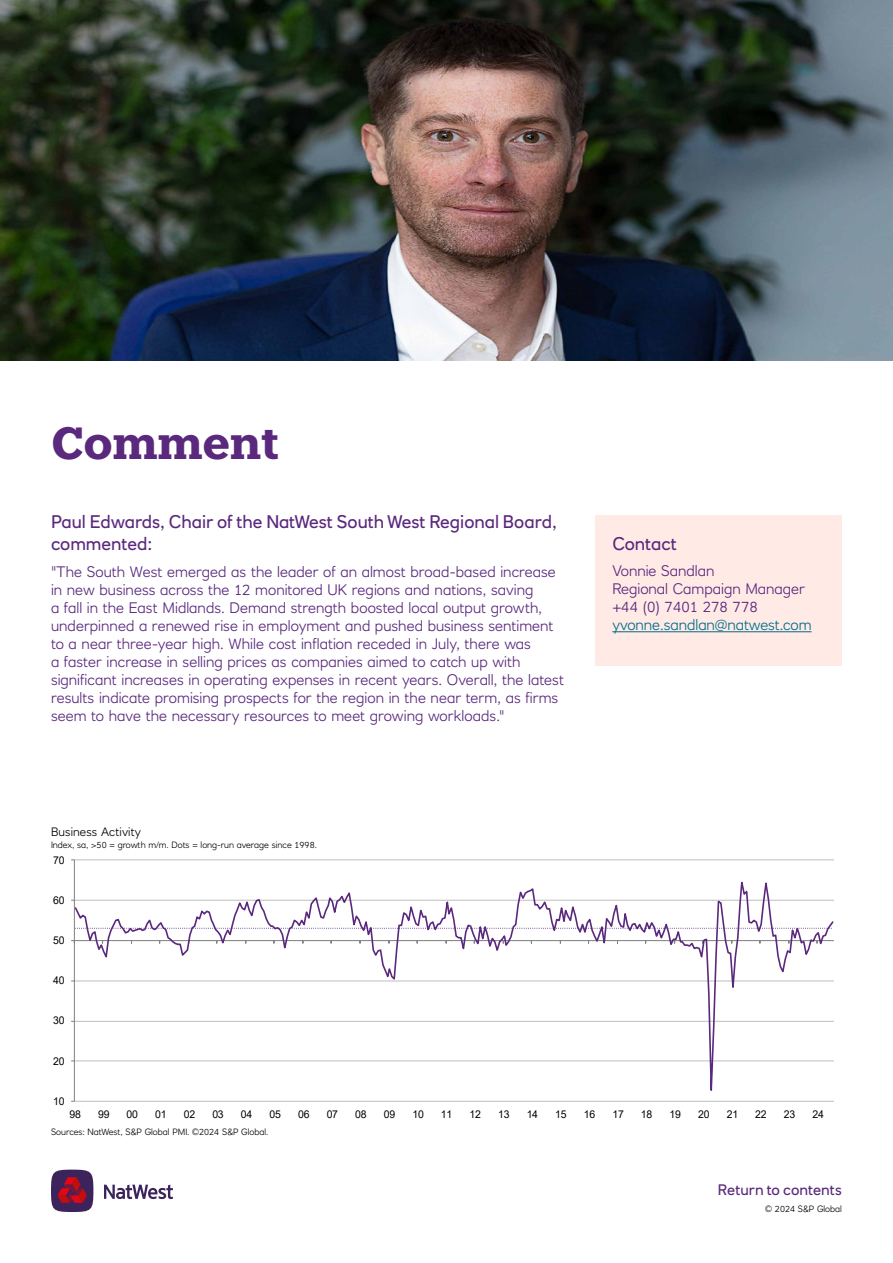
<style>
.page{position:relative;width:893px;height:1263px;background:#fff}
.page>*{position:absolute;margin:0;border:0;box-sizing:border-box;transform-origin:0 0}
.t1{font:700 45px "Knile";letter-spacing:-.01em;color:#5a287d}
.Intro{font:18px/21.6px "RN House Sans";color:#5a287d}
.Body_copy{font:300 15px/18px "RN House Sans";color:#5a287d}
.t2{font:300 15px "RN House Sans";color:#006d89}
.t3{font:15px "RN House Sans";letter-spacing:.005em;color:#5a287d}
.t4{font:300 12px "RN House Sans";letter-spacing:.01em;color:#000}
.t5{font:10.65px "Arial";letter-spacing:-.02em;color:#000}
.t6{font:300 9px "RN House Sans";color:#000}
</style>
<div class="page">
<div style="left:51px;top:1169px;width:42px;height:43px;background:#3c235b;border-radius:50%"></div>
<svg style="left:104px;top:1184px;width:69px;height:15px"></svg>
<svg style="left:57px;top:1177px;width:30px;height:26px"></svg>
<hr style="left:74px;top:859px;width:760px;height:1px;background:#bfbfbf">
<hr style="left:74px;top:860px;width:1px;height:241px;background:#7f7f7f">
<svg style="left:74px;top:871px;width:760px;height:231px"></svg>
<div style="left:595px;top:515px;width:247px;height:150px;background:#ffeae6"></div>
<hr style="left:612px;top:631px;width:199px;height:1px;background:#006d89">
<img style="left:0;top:0;width:893px;height:360px">
<h1 class="t1" style="left:51px;top:414px;width:230px">Comment</h1>
<p class="Intro" style="left:51px;top:511px;width:507px">Paul Edwards, Chair of the NatWest South West Regional Board, commented:</p>
<p class="Body_copy" style="left:51px;top:562px;width:515px">"The South West emerged as the leader of an almost broad-based increase in new business across the 12 monitored UK regions and nations, saving<br>a fall in the East Midlands. Demand strength boosted local output growth, underpinned a renewed rise in employment and pushed business sentiment to a near three-year high. While cost inflation receded in July, there was<br>a faster increase in selling prices as companies aimed to catch up with significant increases in operating expenses in recent years. Overall, the latest results indicate promising prospects for the region in the near term, as firms seem to have the necessary resources to meet growing workloads."</p>
<p class="t4" style="left:51px;top:825px;width:92px">Business Activity</p>
<p class="t6" style="left:51px;top:839px;width:267px">Index, sa, &gt;50 = growth m/m. Dots = long-run average since 1998.</p>
<p class="t5" style="left:53px;top:852px;width:13px">70</p>
<p class="t5" style="left:53px;top:893px;width:13px">60</p>
<p class="t5" style="left:53px;top:933px;width:13px">50</p>
<p class="t5" style="left:53px;top:973px;width:13px">40</p>
<p class="t5" style="left:53px;top:1013px;width:13px">30</p>
<p class="t5" style="left:53px;top:1053px;width:13px">20</p>
<p class="t5" style="left:53px;top:1094px;width:13px">10</p>
<p class="Intro" style="left:612px;top:532px;width:66px">Contact</p>
<p class="Body_copy" style="left:612px;top:562px;width:194px">Vonnie Sandlan<br>Regional Campaign Manager +44 (0) 7401 278 778</p>
<p class="t2" style="left:612px;top:616px;width:201px">yvonne.sandlan@natwest.com</p>
<p class="t5" style="left:69px;top:1107px;width:13px">98</p>
<p class="t5" style="left:98px;top:1107px;width:13px">99</p>
<p class="t5" style="left:127px;top:1107px;width:13px">00</p>
<p class="t5" style="left:155px;top:1107px;width:13px">01</p>
<p class="t5" style="left:184px;top:1107px;width:13px">02</p>
<p class="t5" style="left:212px;top:1107px;width:13px">03</p>
<p class="t5" style="left:241px;top:1107px;width:13px">04</p>
<p class="t5" style="left:269px;top:1107px;width:13px">05</p>
<p class="t5" style="left:298px;top:1107px;width:13px">06</p>
<p class="t5" style="left:327px;top:1107px;width:13px">07</p>
<p class="t5" style="left:355px;top:1107px;width:13px">08</p>
<p class="t5" style="left:384px;top:1107px;width:13px">09</p>
<p class="t5" style="left:412px;top:1107px;width:13px">10</p>
<p class="t5" style="left:441px;top:1107px;width:13px">11</p>
<p class="t5" style="left:469px;top:1107px;width:13px">12</p>
<p class="t5" style="left:498px;top:1107px;width:13px">13</p>
<p class="t5" style="left:527px;top:1107px;width:13px">14</p>
<p class="t5" style="left:555px;top:1107px;width:13px">15</p>
<p class="t5" style="left:584px;top:1107px;width:13px">16</p>
<p class="t5" style="left:612px;top:1107px;width:13px">17</p>
<p class="t5" style="left:641px;top:1107px;width:13px">18</p>
<p class="t5" style="left:669px;top:1107px;width:13px">19</p>
<p class="t5" style="left:698px;top:1107px;width:13px">20</p>
<p class="t5" style="left:727px;top:1107px;width:13px">21</p>
<p class="t5" style="left:755px;top:1107px;width:13px">22</p>
<p class="t5" style="left:784px;top:1107px;width:13px">23</p>
<p class="t5" style="left:812px;top:1107px;width:13px">24</p>
<p class="t6" style="left:51px;top:1127px;width:219px">Sources: NatWest, S&amp;P Global PMI. ©2024 S&amp;P Global.</p>
<p class="t3" style="left:718px;top:1180px;width:126px">Return to contents</p>
<p class="t6" style="left:765px;top:1203px;width:78px">© 2024 S&amp;P Global</p>
</div>
